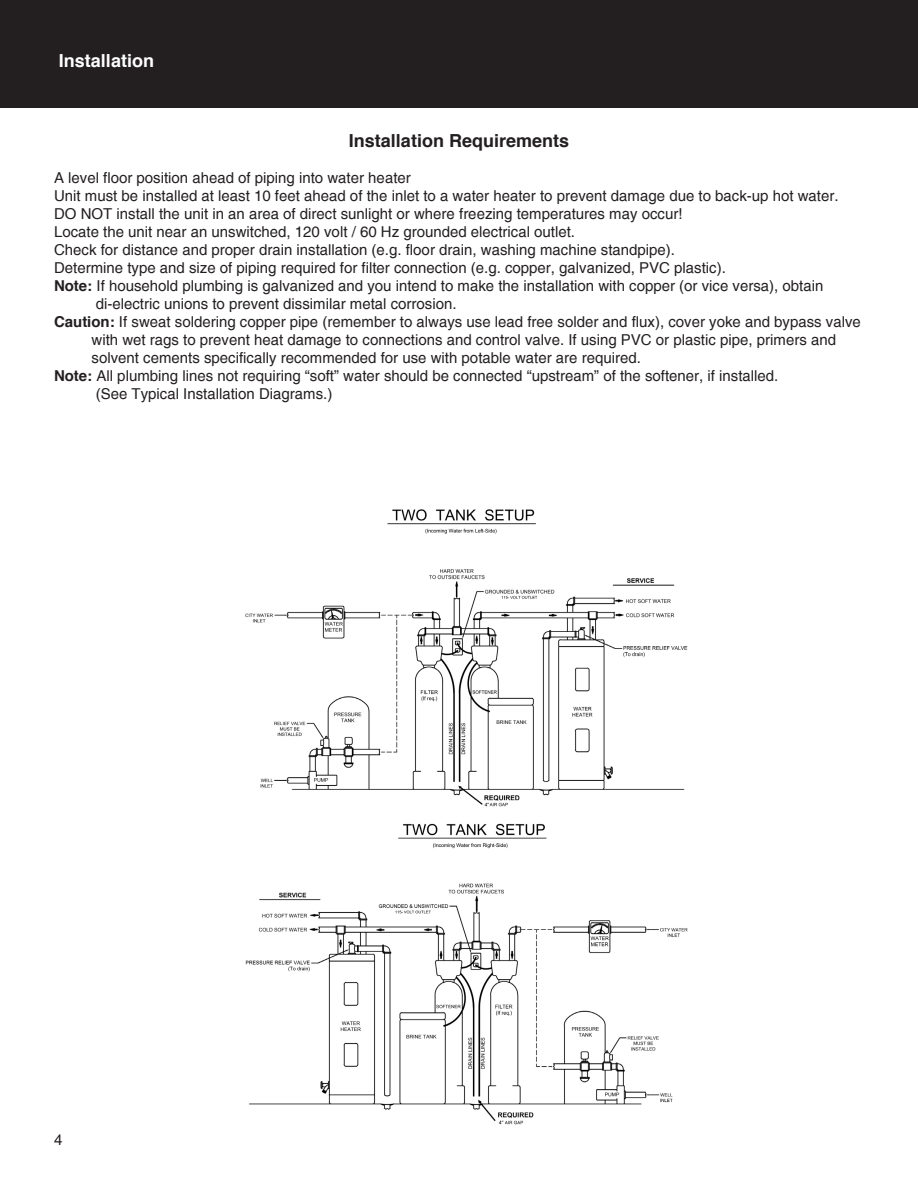
<style>
.page{position:relative;width:918px;height:1188px;background:#fff}
.page>*{position:absolute;margin:0;border:0;box-sizing:border-box;transform-origin:0 0}
.t1{font:700 18px "Helvetica";color:#231f20}
.t2{font:700 18px "Helvetica";color:#fff}
.t3{font:15px "Helvetica";color:#231f20}
.s1{font-weight:700}
</style>
<div class="page">
<div style="left:1px;top:1px;width:916px;height:106px;background:#231f20"></div>
<div style="left:0;top:0;width:918px;height:108px;border:2px solid #231f20"></div>
<img style="left:245px;top:509px;width:443px;height:616px">
<p class="t2" style="left:59px;top:49px;width:97px">Installation</p>
<p class="t1" style="left:349px;top:129px;width:222px">Installation Requirements</p>
<p class="t3" style="left:54px;top:169px;width:358px">A level floor position ahead of piping into water heater</p>
<p class="t3" style="left:54px;top:187px;width:786px">Unit must be installed at least 10 feet ahead of the inlet to a water heater to prevent damage due to back-up hot water.</p>
<p class="t3" style="left:54px;top:205px;width:630px">DO NOT install the unit in an area of direct sunlight or where freezing temperatures may occur!</p>
<p class="t3" style="left:54px;top:223px;width:523px">Locate the unit near an unswitched, 120 volt / 60 Hz grounded electrical outlet.</p>
<p class="t3" style="left:54px;top:241px;width:623px">Check for distance and proper drain installation (e.g. floor drain, washing machine standpipe).</p>
<p class="t3" style="left:54px;top:259px;width:673px">Determine type and size of piping required for filter connection (e.g. copper, galvanized, PVC plastic).</p>
<p class="t3" style="left:54px;top:277px;width:771px"><span class="s1">Note:</span> If household plumbing is galvanized and you intend to make the installation with copper (or vice versa), obtain</p>
<p class="t3" style="left:96px;top:295px;width:362px">di-electric unions to prevent dissimilar metal corrosion.</p>
<p class="t3" style="left:54px;top:313px;width:808px"><span class="s1">Caution:</span> If sweat soldering copper pipe (remember to always use lead free solder and flux), cover yoke and bypass valve</p>
<p class="t3" style="left:92px;top:331px;width:746px">with wet rags to prevent heat damage to connections and control valve. If using PVC or plastic pipe, primers and</p>
<p class="t3" style="left:92px;top:349px;width:551px">solvent cements specifically recommended for use with potable water are required.</p>
<p class="t3" style="left:54px;top:367px;width:726px"><span class="s1">Note:</span> All plumbing lines not requiring “soft” water should be connected “upstream” of the softener, if installed.</p>
<p class="t3" style="left:96px;top:385px;width:238px">(See Typical Installation Diagrams.)</p>
<p class="t3" style="left:54px;top:1131px;width:10px">4</p>
</div>
